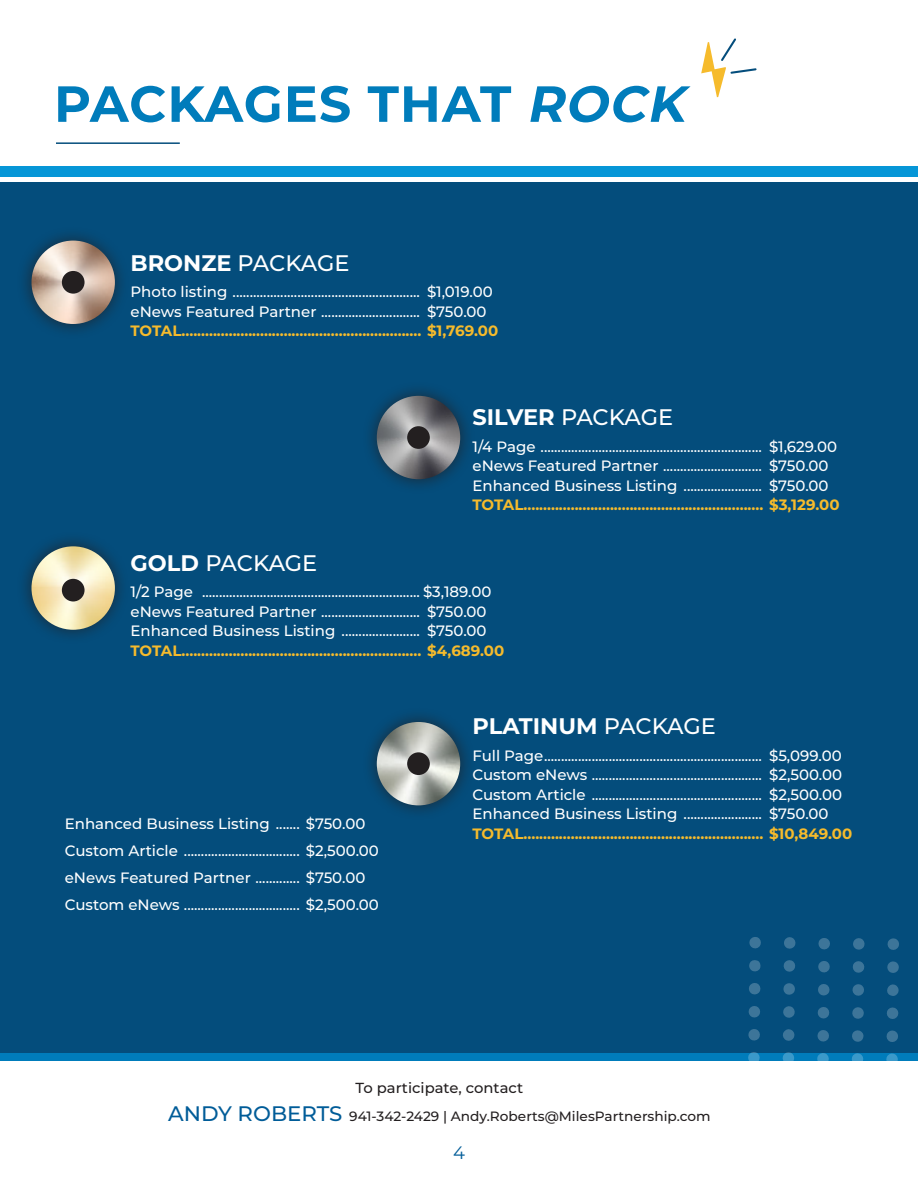
<style>
.page{position:relative;width:918px;height:1188px;background:#fff}
.page>*{position:absolute;margin:0;border:0;box-sizing:border-box;transform-origin:0 0}
.t1{font:700 50.7px "Montserrat";letter-spacing:.015em;color:#007cbb}
.Package_Titles{font:500 22.5px "Montserrat";letter-spacing:-.01em;color:#fff}
.Package_Titles-2{font:700 22.5px "Montserrat";color:#fff}
.t2{font:18px "Montserrat";color:#005c98}
.Packages{font:500 15px "Montserrat";color:#fff}
.Packages-2{font:700 15px "Montserrat";color:#f6bb2c}
.t3{font:500 14.55px "Montserrat";color:#231f20}
.t4{font:500 13.5px "Montserrat";color:#231f20}
.s1{font-style:italic}
.s2{font-weight:700}
.s3{font-weight:500}
.s4{font-size:21px;color:#005c98}
</style>
<div class="page">
<svg style="left:831px;top:182px;width:87px;height:1px"></svg>
<div style="left:0;top:183px;width:918px;height:870px;background:#044d7c"></div>
<div style="left:0;top:1053px;width:918px;height:7px;background:#007cbb"></div>
<div style="left:0;top:166px;width:918px;height:11px;background:#0696d7"></div>
<hr style="left:56px;top:142px;width:124px;height:2px;background:#044d7c">
<svg style="left:701px;top:38px;width:56px;height:59px"></svg>
<div style="left:362px;top:381px;width:113px;height:113px;background:#231f20;opacity:.75"></div>
<img style="left:377px;top:396px;width:83px;height:83px;border-radius:42px">
<div style="left:362px;top:707px;width:113px;height:113px;background:#231f20;opacity:.75"></div>
<img style="left:377px;top:722px;width:83px;height:83px;border-radius:42px">
<div style="left:17px;top:226px;width:113px;height:113px;background:#231f20;opacity:.75"></div>
<img style="left:32px;top:241px;width:83px;height:83px;border-radius:42px">
<div style="left:17px;top:532px;width:113px;height:112px;background:#231f20;opacity:.75"></div>
<img style="left:32px;top:546px;width:83px;height:84px;border-radius:42px">
<div style="left:62px;top:271px;width:23px;height:23px;background:#231f20;border-radius:50%"></div>
<div style="left:62px;top:579px;width:23px;height:23px;background:#231f20;border-radius:50%"></div>
<div style="left:407px;top:426px;width:23px;height:23px;background:#231f20;border-radius:50%"></div>
<div style="left:407px;top:752px;width:23px;height:23px;background:#231f20;border-radius:50%"></div>
<svg style="left:782px;top:937px;width:14px;height:124px"></svg>
<svg style="left:885px;top:938px;width:15px;height:123px"></svg>
<svg style="left:851px;top:938px;width:14px;height:123px"></svg>
<svg style="left:816px;top:938px;width:15px;height:123px"></svg>
<svg style="left:747px;top:937px;width:15px;height:124px"></svg>
<p class="t1" style="left:54px;top:67px;width:645px">PACKAGES THAT <span class="s1">ROCK</span></p>
<p class="Package_Titles" style="left:130px;top:247px;width:221px"><span class="s2">BRONZE</span> PACKAGE</p>
<p class="Packages" style="left:130px;top:282px;width:364px">Photo listing ....................................................... $1,019.00</p>
<p class="Packages" style="left:130px;top:301px;width:358px">eNews Featured Partner ............................. $750.00</p>
<p class="Packages-2" style="left:130px;top:320px;width:369px">TOTAL............................................................. $1,769.00</p>
<p class="Package_Titles" style="left:472px;top:402px;width:202px"><span class="s2">SILVER</span> PACKAGE</p>
<p class="Packages" style="left:472px;top:436px;width:366px">1/4 Page ................................................................. $1,629.00</p>
<p class="Packages" style="left:472px;top:455px;width:358px">eNews Featured Partner ............................. $750.00</p>
<p class="Packages" style="left:472px;top:475px;width:358px">Enhanced Business Listing ....................... $750.00</p>
<p class="Packages-2" style="left:472px;top:494px;width:369px">TOTAL............................................................. $3,129.00</p>
<p class="Package_Titles" style="left:130px;top:547px;width:188px"><span class="s2">GOLD</span> PACKAGE</p>
<p class="Packages" style="left:130px;top:581px;width:363px">1/2 Page ................................................................ $3,189.00</p>
<p class="Packages" style="left:130px;top:601px;width:358px">eNews Featured Partner ............................. $750.00</p>
<p class="Packages" style="left:130px;top:620px;width:358px">Enhanced Business Listing ....................... $750.00</p>
<p class="Packages-2" style="left:130px;top:640px;width:375px">TOTAL............................................................. $4,689.00</p>
<p class="Packages" style="left:65px;top:813px;width:302px">Enhanced Business Listing ....... $750.00</p>
<p class="Packages" style="left:65px;top:840px;width:316px">Custom Article .................................. $2,500.00</p>
<p class="Packages" style="left:65px;top:867px;width:302px">eNews Featured Partner ............. $750.00</p>
<p class="Packages" style="left:65px;top:894px;width:316px">Custom eNews .................................. $2,500.00</p>
<p class="Package_Titles-2" style="left:472px;top:710px;width:245px">PLATINUM <span class="s3">PACKAGE</span></p>
<p class="Packages" style="left:472px;top:745px;width:371px">Full Page................................................................ $5,099.00</p>
<p class="Packages" style="left:472px;top:764px;width:371px">Custom eNews .................................................. $2,500.00</p>
<p class="Packages" style="left:472px;top:784px;width:371px">Custom Article .................................................. $2,500.00</p>
<p class="Packages" style="left:472px;top:803px;width:358px">Enhanced Business Listing ....................... $750.00</p>
<p class="Packages-2" style="left:472px;top:822px;width:381px">TOTAL............................................................. $10,849.00</p>
<p class="t3" style="left:356px;top:1077px;width:169px">To participate, contact</p>
<p class="t4" style="left:168px;top:1106px;width:544px"><span class="s4">ANDY ROBERTS</span> 941-342-2429 | Andy.Roberts@MilesPartnership.com</p>
<p class="t2" style="left:453px;top:1140px;width:13px">4</p>
</div>
